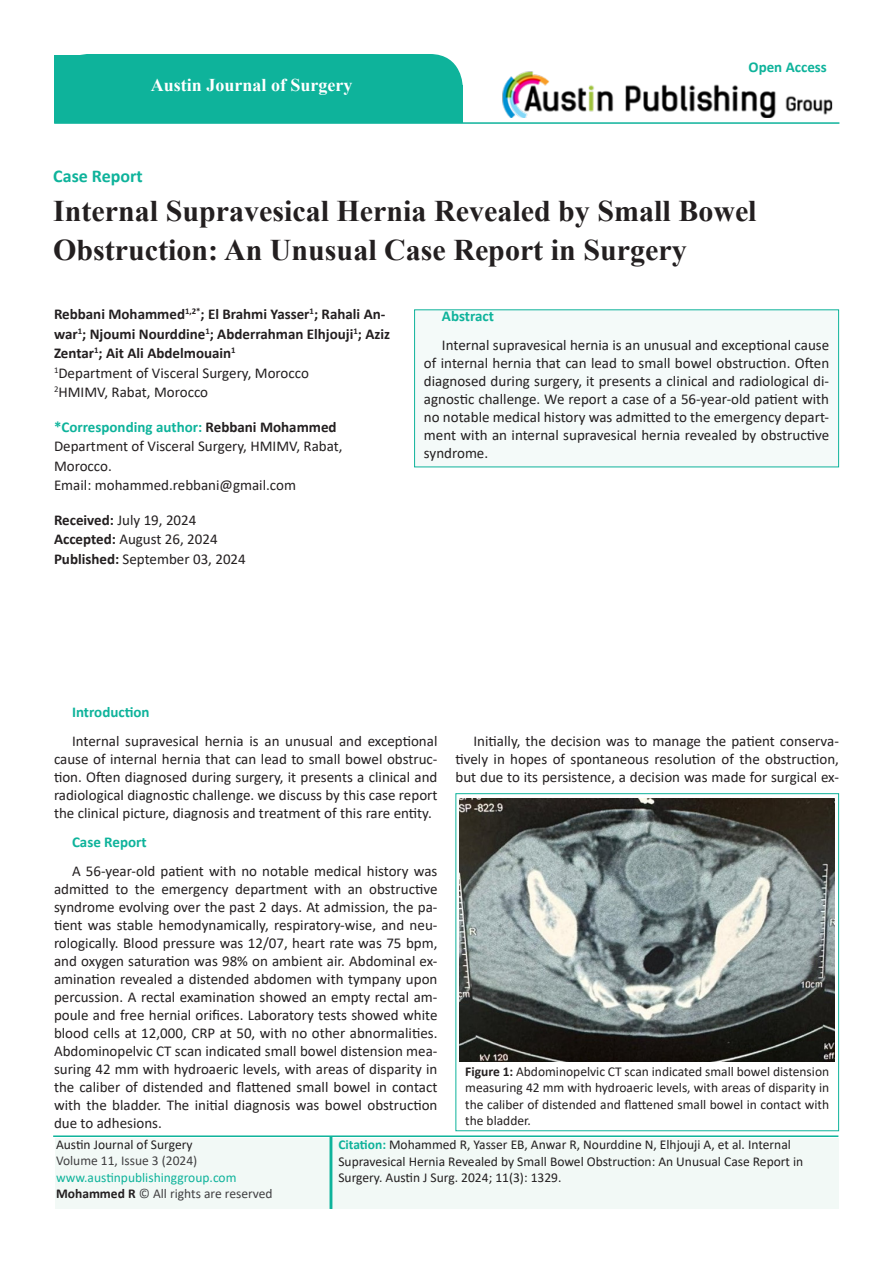
<style>
.page{position:relative;width:893px;height:1263px;background:#fff}
.page>*{position:absolute;margin:0;border:0;box-sizing:border-box;transform-origin:0 0}
.t1{font:700 30px/39px "Times New Roman";color:#231f20}
.t2{font:700 18px "Times New Roman";color:#fff}
.t3{font:700 18px "Calibri";color:#0eb39b}
.t4{font:15px/18px "Calibri";color:#231f20;text-align:justify}
.t5{font:700 15px/19.5px "Calibri";color:#231f20}
.t6{font:700 15px "Calibri";color:#0eb39b}
.t7{font:13.5px/16.5px "Calibri";color:#231f20}
.t8{font:13.5px/16.5px "Calibri";color:#414042}
.s1{color:#231f20}
.s2{font-weight:700}
.s3{color:#0eb39b}
.s4{font-weight:700;color:#231f20}
.s5{font-weight:700;color:#0eb29a}
</style>
<div class="page">
<div style="left:55px;top:54px;width:408px;height:69px;background:#0eb39b;border-radius:33px"></div>
<img style="left:502px;top:71px;width:331px;height:46px">
<div style="left:55px;top:1138px;width:783px;height:71px;background:#f2f9f6"></div>
<div style="left:335px;top:86px;width:128px;height:37px;background:#0eb39b"></div>
<div style="left:330px;top:1136px;width:2px;height:73px;border:2px solid #0eb39b"></div>
<hr style="left:54px;top:122px;width:785px;height:2px;background:#0eb39b">
<hr style="left:53px;top:1135px;width:785px;height:2px;background:#0eb39b">
<div style="left:415px;top:310px;width:424px;height:157px;background:#f4faf9"></div>
<div style="left:455px;top:793px;width:384px;height:338px;border:1px solid #0eb39b"></div>
<img style="left:460px;top:798px;width:375px;height:263px">
<p class="t2" style="left:151px;top:72px;width:203px">Austin Journal of Surgery</p>
<p class="t6" style="left:748px;top:57px;width:80px">Open Access</p>
<p class="t3" style="left:53px;top:163px;width:91px">Case Report</p>
<p class="t1" style="left:53px;top:190px;width:705px">Internal Supravesical Hernia Revealed by Small Bowel<br>Obstruction: An Unusual Case Report in Surgery</p>
<p class="t5" style="left:54px;top:304px;width:338px">Rebbani Mohammed<sup>1,2*</sup>; El Brahmi Yasser<sup>1</sup>; Rahali An&shy;war<sup>1</sup>; Njoumi Nourddine<sup>1</sup>; Abderrahman Elhjouji<sup>1</sup>; Aziz<br>Zentar<sup>1</sup>; Ait Ali Abdelmouain<sup>1</sup></p>
<p class="t4" style="left:54px;top:363px;width:256px"><sup>1</sup>Department of Visceral Surgery, Morocco</p>
<p class="t4" style="left:54px;top:383px;width:156px"><sup>2</sup>HMIMV, Rabat, Morocco</p>
<p class="t6" style="left:54px;top:416px;width:284px">*Corresponding author: <span class="s1">Rebbani Mohammed</span></p>
<p class="t4" style="left:54px;top:436px;width:290px;line-height:19.5px">Department of Visceral Surgery, HMIMV, Rabat,<br>Morocco.</p>
<p class="t4" style="left:54px;top:476px;width:244px">Email: mohammed.rebbani@gmail.com</p>
<p class="t4" style="left:54px;top:510px;width:144px"><span class="s2">Received:</span> July 19, 2024</p>
<p class="t4" style="left:54px;top:530px;width:165px"><span class="s2">Accepted:</span> August 26, 2024</p>
<p class="t4" style="left:54px;top:549px;width:193px"><span class="s2">Published:</span> September 03, 2024</p>
<p class="t6" style="left:442px;top:306px;width:53px">Abstract</p>
<p class="t4" style="left:424px;top:336px;width:407px;text-indent:18px">Internal supravesical hernia is an unusual and exceptional cause of internal hernia that can lead to small bowel obstruction. Often diagnosed during surgery, it presents a clinical and radiological di&shy;agnostic challenge. We report a case of a 56-year-old patient with no notable medical history was admitted to the emergency depart&shy;ment with an internal supravesical hernia revealed by obstructive syndrome.</p>
<p class="t6" style="left:72px;top:702px;width:79px">Introduction</p>
<p class="t4" style="left:54px;top:732px;width:385px;text-indent:18px">Internal supravesical hernia is an unusual and exceptional cause of internal hernia that can lead to small bowel obstruc&shy;tion. Often diagnosed during surgery, it presents a clinical and radiological diagnostic challenge. we discuss by this case report the clinical picture, diagnosis and treatment of this rare entity.</p>
<p class="t6" style="left:72px;top:831px;width:76px">Case Report</p>
<p class="t4" style="left:54px;top:861px;width:385px;text-indent:18px">A 56-year-old patient with no notable medical history was admitted to the emergency department with an obstructive syndrome evolving over the past 2 days. At admission, the pa&shy;tient was stable hemodynamically, respiratory-wise, and neu&shy;rologically. Blood pressure was 12/07, heart rate was 75 bpm, and oxygen saturation was 98% on ambient air. Abdominal ex&shy;amination revealed a distended abdomen with tympany upon percussion. A rectal examination showed an empty rectal am&shy;poule and free hernial orifices. Laboratory tests showed white blood cells at 12,000, CRP at 50, with no other abnormalities.<br>Abdominopelvic CT scan indicated small bowel distension mea&shy;suring 42 mm with hydroaeric levels, with areas of disparity in the caliber of distended and flattened small bowel in contact with the bladder. The initial diagnosis was bowel obstruction due to adhesions.</p>
<p class="t4" style="left:455px;top:732px;width:385px;text-indent:18px">Initially, the decision was to manage the patient conserva&shy;tively in hopes of spontaneous resolution of the obstruction, but due to its persistence, a decision was made for surgical ex-</p>
<p class="t7" style="left:465px;top:1062px;width:365px;text-align:justify"><span class="s2">Figure 1:</span> Abdominopelvic CT scan indicated small bowel distension measuring 42 mm with hydroaeric levels, with areas of disparity in the caliber of distended and flattened small bowel in contact with the bladder.</p>
<p class="t7" style="left:56px;top:1136px;width:138px">Austin Journal of Surgery</p>
<p class="t8" style="left:56px;top:1152px;width:218px">Volume 11, Issue 3 (2024) <span class="s3">www.austinpublishinggroup.com<br></span><span class="s4">Mohammed R</span> © All rights are reserved</p>
<p class="t7" style="left:338px;top:1136px;width:466px"><span class="s5">Citation:</span> Mohammed R, Yasser EB, Anwar R, Nourddine N, Elhjouji A, et al. Internal<br>Supravesical Hernia Revealed by Small Bowel Obstruction: An Unusual Case Report in<br>Surgery. Austin J Surg. 2024; 11(3): 1329.</p>
</div>
